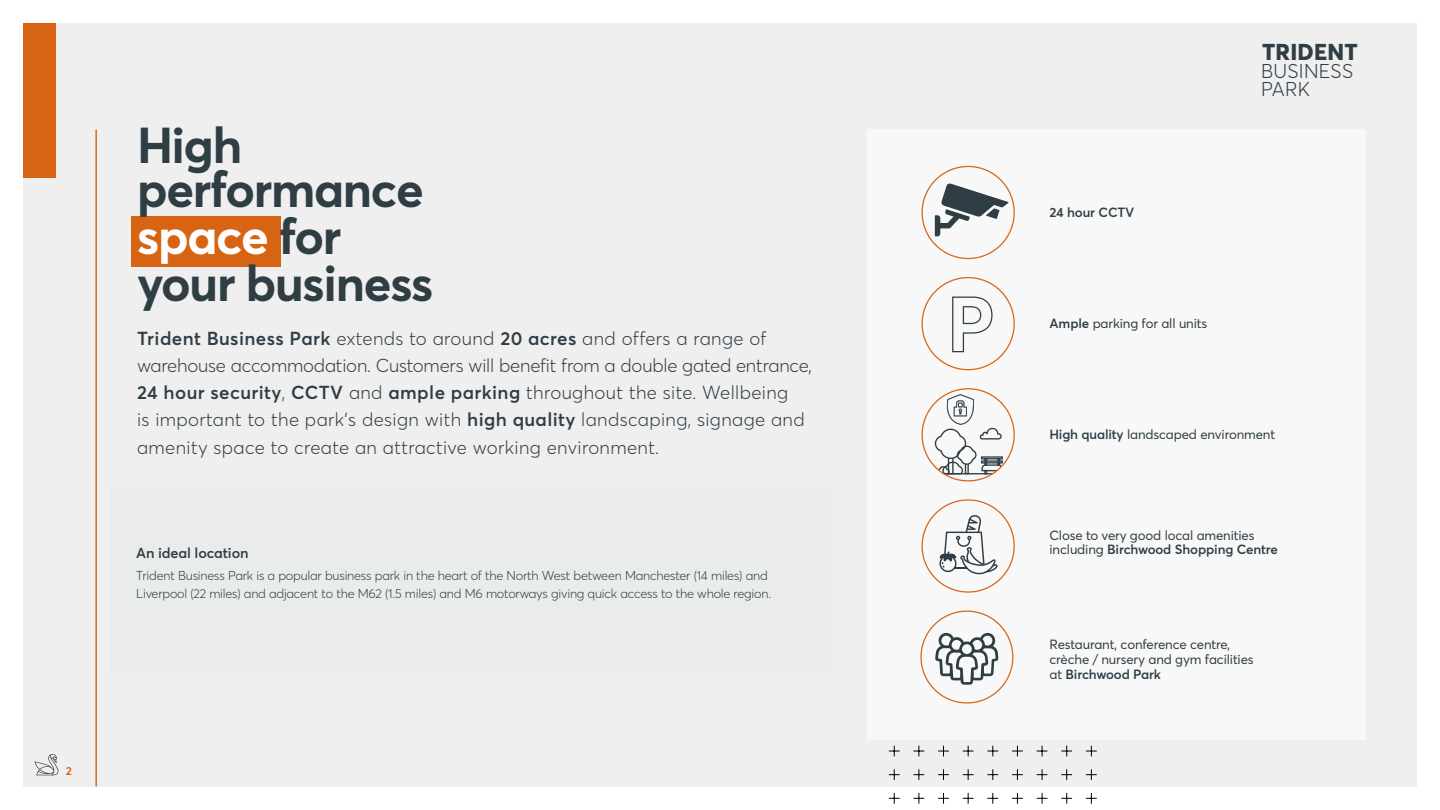
<style>
.page{position:relative;width:1440px;height:810px;background:#fff}
.page>*{position:absolute;margin:0;border:0;box-sizing:border-box;transform-origin:0 0}
.t1{font:700 49.8px/45.8px "Averta Std";letter-spacing:-.025em;color:#2f3d45}
.t2{font:800 22.73px "Averta Std";letter-spacing:.005em;color:#2f3d45}
.t3{font:300 19.73px/17.8px "Averta Std";letter-spacing:.01em;color:#2f3d45}
.t4{font:300 18.6px/27.2px "Averta Std";letter-spacing:.02em;color:#2f3d45}
.t5{font:600 14.33px "Averta Std";letter-spacing:-.01em;color:#2f3d45}
.t6{font:13.2px/14.9px "Averta Std";letter-spacing:-.01em;color:#2f3d45}
.t7{font:600 13.2px "Averta Std";letter-spacing:-.01em;color:#2f3d45}
.t8{font:300 12.75px/18px "Averta Std";letter-spacing:-.015em;color:#2f3d45}
.t9{font:600 11.55px "Averta Std";color:#d76413}
.s1{color:#fff}
.s2{font-weight:600}
</style>
<div class="page">
<div style="left:23px;top:23px;width:1394px;height:764px;background:#f0efef"></div>
<div style="left:111px;top:490px;width:720px;height:183px;background:#eaecec"></div>
<div style="left:131px;top:216px;width:149px;height:50px;background:#d76413"></div>
<hr style="left:95px;top:130px;width:2px;height:657px;background:#d76413">
<svg style="left:1086px;top:746px;width:11px;height:10px"></svg>
<svg style="left:1061px;top:746px;width:11px;height:10px"></svg>
<svg style="left:1037px;top:746px;width:10px;height:10px"></svg>
<svg style="left:1012px;top:746px;width:11px;height:10px"></svg>
<svg style="left:987px;top:746px;width:11px;height:10px"></svg>
<svg style="left:963px;top:746px;width:11px;height:10px"></svg>
<svg style="left:938px;top:746px;width:11px;height:10px"></svg>
<svg style="left:913px;top:746px;width:11px;height:10px"></svg>
<svg style="left:889px;top:746px;width:11px;height:10px"></svg>
<svg style="left:1086px;top:769px;width:11px;height:11px"></svg>
<svg style="left:1061px;top:769px;width:11px;height:11px"></svg>
<svg style="left:1037px;top:769px;width:10px;height:11px"></svg>
<svg style="left:1012px;top:769px;width:11px;height:11px"></svg>
<svg style="left:987px;top:769px;width:11px;height:11px"></svg>
<svg style="left:963px;top:769px;width:11px;height:11px"></svg>
<svg style="left:938px;top:769px;width:11px;height:11px"></svg>
<svg style="left:913px;top:769px;width:11px;height:11px"></svg>
<svg style="left:889px;top:769px;width:11px;height:11px"></svg>
<svg style="left:1086px;top:793px;width:11px;height:11px"></svg>
<svg style="left:1061px;top:793px;width:11px;height:11px"></svg>
<svg style="left:1037px;top:793px;width:10px;height:11px"></svg>
<svg style="left:1012px;top:793px;width:11px;height:11px"></svg>
<svg style="left:987px;top:793px;width:11px;height:11px"></svg>
<svg style="left:963px;top:793px;width:11px;height:11px"></svg>
<svg style="left:938px;top:793px;width:11px;height:11px"></svg>
<svg style="left:913px;top:793px;width:11px;height:11px"></svg>
<svg style="left:889px;top:793px;width:11px;height:11px"></svg>
<div style="left:868px;top:130px;width:498px;height:610px;background:#f8f8f8"></div>
<svg style="left:935px;top:183px;width:74px;height:53px"></svg>
<svg style="left:952px;top:296px;width:41px;height:57px"></svg>
<hr style="left:927px;top:473px;width:85px;height:1px;background:#2f3d45">
<svg style="left:935px;top:394px;width:68px;height:80px"></svg>
<svg style="left:939px;top:515px;width:59px;height:59px"></svg>
<svg style="left:935px;top:632px;width:63px;height:53px"></svg>
<svg style="left:35px;top:754px;width:23px;height:21px"></svg>
<div style="left:23px;top:23px;width:33px;height:155px;background:#d76413"></div>
<h1 class="t1" style="left:137px;top:120px;width:298px">High performance <span class="s1">space</span> for your business</h1>
<p class="t4" style="left:137px;top:324px;width:676px"><span class="s2">Trident Business Park</span> extends to around <span class="s2">20 acres</span> and offers a range of warehouse accommodation. Customers will benefit from a double gated entrance, <span class="s2">24 hour security</span>, <span class="s2">CCTV</span> and <span class="s2">ample parking</span> throughout the site. Wellbeing<br>is important to the park’s design with <span class="s2">high quality</span> landscaping, signage and amenity space to create an attractive working environment.</p>
<p class="t5" style="left:136px;top:543px;width:114px">An ideal location</p>
<p class="t8" style="left:136px;top:566px;width:636px">Trident Business Park is a popular business park in the heart of the North West between Manchester (14 miles) and<br>Liverpool (22 miles) and adjacent to the M62 (1.5 miles) and M6 motorways giving quick access to the whole region.</p>
<p class="t9" style="left:66px;top:763px;width:8px">2</p>
<p class="t2" style="left:1262px;top:36px;width:97px">TRIDENT</p>
<p class="t7" style="left:1050px;top:203px;width:86px">24 hour CCTV</p>
<p class="t6" style="left:1050px;top:316px;width:159px"><span class="s2">Ample</span> parking for all units</p>
<p class="t3" style="left:1261px;top:62px;width:94px">BUSINESS<br>PARK</p>
<p class="t6" style="left:1050px;top:427px;width:227px"><span class="s2">High quality</span> landscaped environment</p>
<p class="t6" style="left:1050px;top:527px;width:230px">Close to very good local amenities including <span class="s2">Birchwood Shopping Centre</span></p>
<p class="t6" style="left:1050px;top:636px;width:206px">Restaurant, conference centre, crèche / nursery and gym facilities at <span class="s2">Birchwood Park</span></p>
</div>
